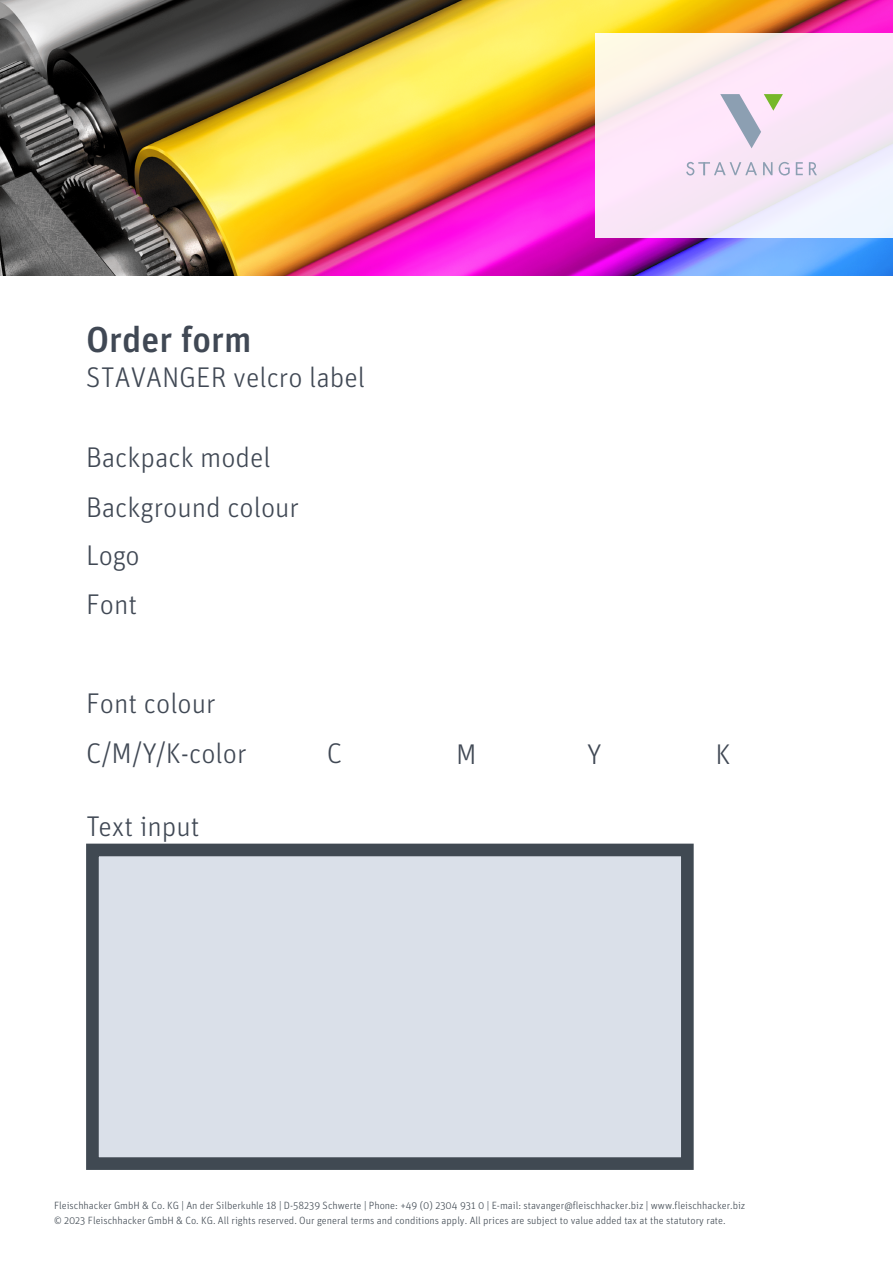
<style>
.page{position:relative;width:893px;height:1263px;background:#fff}
.page>*{position:absolute;margin:0;border:0;box-sizing:border-box;transform-origin:0 0}
.t1{font:500 36px "Unit OT";color:#404854}
.t2{font:300 28.5px/49.1px "Unit OT";color:#404854}
.t3{font:300 10.5px/15px "Unit OT";color:#404952}
</style>
<div class="page">
<img style="left:0;top:0;width:893px;height:275px">
<svg style="left:595px;top:34px;width:298px;height:204px;background:#f8e9f6"></svg>
<svg style="left:720px;top:94px;width:63px;height:54px;background:#d9d1dd"></svg>
<svg style="left:763px;top:162px;width:9px;height:13px"></svg>
<svg style="left:686px;top:162px;width:71px;height:13px"></svg>
<svg style="left:779px;top:162px;width:11px;height:13px"></svg>
<svg style="left:796px;top:162px;width:7px;height:13px"></svg>
<svg style="left:809px;top:162px;width:8px;height:13px"></svg>
<div style="left:86px;top:844px;width:608px;height:326px;background:#dae0e9;border:13px solid #404952"></div>
<h1 class="t1" style="left:86px;top:316px;width:167px">Order form</h1>
<h2 class="t2" style="left:86px;top:353px;width:281px">STAVANGER velcro label</h2>
<h2 class="t2" style="left:86px;top:433px;width:215px">Backpack model<br>Background colour<br>Logo<br>Font</h2>
<h2 class="t2" style="left:86px;top:679px;width:162px;line-height:49.5px">Font colour<br>C/M/Y/K-color</h2>
<h2 class="t2" style="left:86px;top:802px;width:115px">Text input</h2>
<h2 class="t2" style="left:327px;top:729px;width:17px">C</h2>
<h2 class="t2" style="left:456px;top:730px;width:22px">M</h2>
<h2 class="t2" style="left:587px;top:730px;width:17px">Y</h2>
<h2 class="t2" style="left:715px;top:730px;width:17px">K</h2>
<p class="t3" style="left:54px;top:1198px;width:693px">Fleischhacker GmbH &amp; Co. KG | An der Silberkuhle 18 | D-58239 Schwerte | Phone: +49 (0) 2304 931 0 | E-mail: stavanger@fleischhacker.biz | www.fleischhacker.biz © 2023 Fleischhacker GmbH &amp; Co. KG. All rights reserved. Our general terms and conditions apply. All prices are subject to value added tax at the statutory rate.</p>
</div>
